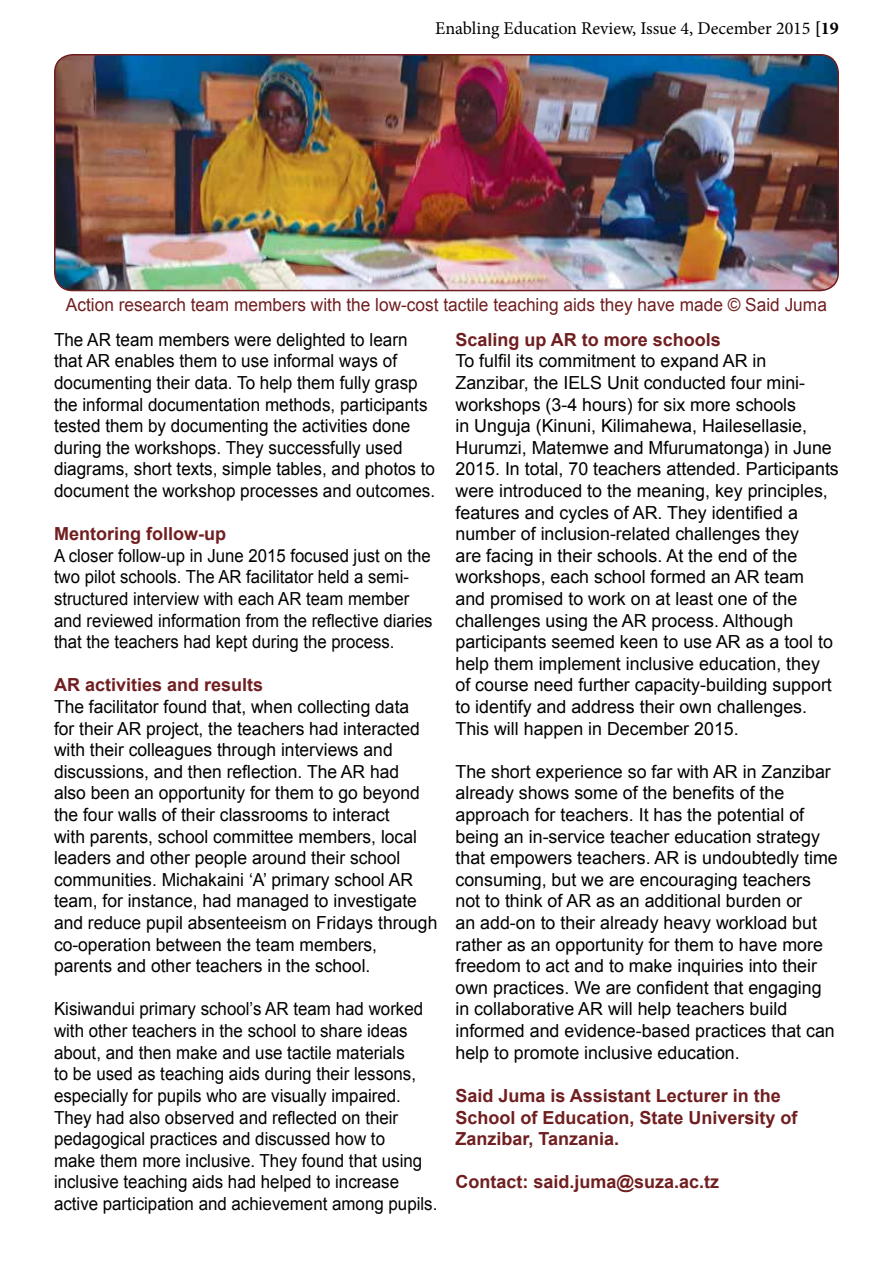
<style>
.page{position:relative;width:893px;height:1263px;background:#fff}
.page>*{position:absolute;margin:0;border:0;box-sizing:border-box;transform-origin:0 0}
.t1{font:18px/21.6px "Arial";color:#000}
.t2{font:18px/21.6px "Arial";color:#000;scale:.94 1}
.t3{font:18px/21.6px "Arial";color:#000;scale:.95 1}
.t4{font:18px/21.6px "Arial";color:#000;scale:.93 1}
.t5{font:700 18px/21.6px "Arial";color:#701e20}
.t6{font:18px "Arial";color:#701e20;scale:.96 1}
.t7{font:18px "Minion Pro";color:#000}
.s1{font-weight:700}
</style>
<div class="page">
<img style="left:55px;top:55px;width:783px;height:236px">
<div style="left:54px;top:54px;width:785px;height:237px;border:2px solid #701e20;border-radius:18px"></div>
<p class="t7" style="left:435px;top:17px;width:405px">Enabling Education Review, Issue 4, December 2015 <span class="s1">[19</span></p>
<p class="t6" style="left:66px;top:293px;width:794px">Action research team members with the low-cost tactile teaching aids they have made © Said Juma</p>
<p class="t3" style="left:54px;top:329px;width:403px">The AR team members were delighted to learn that AR enables them to use informal ways of documenting their data. To help them fully grasp the informal documentation methods, participants tested them by documenting the activities done during the workshops. They successfully used diagrams, short texts, simple tables, and photos to document the workshop processes and outcomes.</p>
<p class="t5" style="left:54px;top:524px;width:173px">Mentoring follow-up</p>
<p class="t4" style="left:54px;top:545px;width:409px">A closer follow-up in June 2015 focused just on the two pilot schools. The AR facilitator held a semi&shy;structured interview with each AR team member and reviewed information from the reflective diaries that the teachers had kept during the process.</p>
<p class="t5" style="left:54px;top:675px;width:211px">AR activities and results</p>
<p class="t1" style="left:54px;top:696px;width:385px">The facilitator found that, when collecting data<br>for their AR project, the teachers had interacted with their colleagues through interviews and discussions, and then reflection. The AR had<br>also been an opportunity for them to go beyond the four walls of their classrooms to interact<br>with parents, school committee members, local leaders and other people around their school communities. Michakaini ‘A’ primary school AR team, for instance, had managed to investigate and reduce pupil absenteeism on Fridays through co-operation between the team members, parents and other teachers in the school.</p>
<p class="t2" style="left:54px;top:998px;width:409px">Kisiwandui primary school’s AR team had worked with other teachers in the school to share ideas about, and then make and use tactile materials<br>to be used as teaching aids during their lessons, especially for pupils who are visually impaired.<br>They had also observed and reflected on their pedagogical practices and discussed how to<br>make them more inclusive. They found that using inclusive teaching aids had helped to increase active participation and achievement among pupils.</p>
<p class="t5" style="left:455px;top:329px;width:267px">Scaling up AR to more schools</p>
<p class="t1" style="left:455px;top:350px;width:385px">To fulfil its commitment to expand AR in Zanzibar, the IELS Unit conducted four mini&shy;workshops (3-4 hours) for six more schools<br>in Unguja (Kinuni, Kilimahewa, Hailesellasie, Hurumzi, Matemwe and Mfurumatonga) in June 2015. In total, 70 teachers attended. Participants were introduced to the meaning, key principles, features and cycles of AR. They identified a number of inclusion-related challenges they<br>are facing in their schools. At the end of the workshops, each school formed an AR team<br>and promised to work on at least one of the challenges using the AR process. Although participants seemed keen to use AR as a tool to help them implement inclusive education, they of course need further capacity-building support to identify and address their own challenges.<br>This will happen in December 2015.</p>
<p class="t1" style="left:455px;top:761px;width:384px">The short experience so far with AR in Zanzibar already shows some of the benefits of the approach for teachers. It has the potential of being an in-service teacher education strategy that empowers teachers. AR is undoubtedly time consuming, but we are encouraging teachers not to think of AR as an additional burden or<br>an add-on to their already heavy workload but rather as an opportunity for them to have more freedom to act and to make inquiries into their own practices. We are confident that engaging in collaborative AR will help teachers build informed and evidence-based practices that can help to promote inclusive education.</p>
<p class="t5" style="left:455px;top:1085px;width:344px">Said Juma is Assistant Lecturer in the<br>School of Education, State University of<br>Zanzibar, Tanzania.</p>
<p class="t5" style="left:455px;top:1172px;width:265px">Contact: said.juma@suza.ac.tz</p>
</div>
